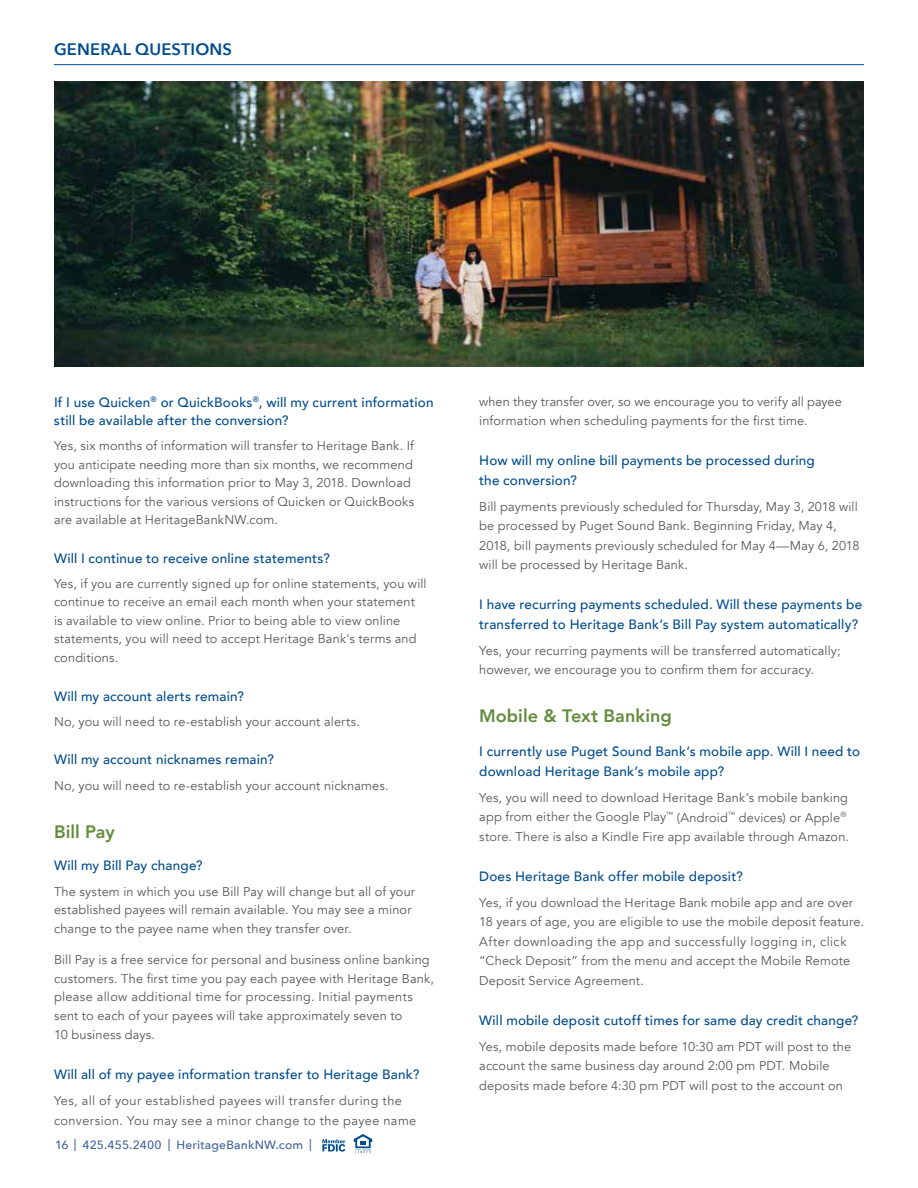
<style>
.page{position:relative;width:918px;height:1188px;background:#fff}
.page>*{position:absolute;margin:0;border:0;box-sizing:border-box;transform-origin:0 0}
.t1{font:800 18px "Avenir";color:#638c3d}
.t2{font:600 16.5px "Avenir Next";letter-spacing:.01em;color:#004c8d}
.t3{font:500 13.5px/19.5px "Avenir";letter-spacing:.015em;color:#004c8d}
.t4{font:12.75px/19.5px "Avenir";letter-spacing:.015em;color:#58595b}
.t5{font:12.75px/19.5px "Avenir";letter-spacing:.035em;color:#58595b}
.t6{font:500 12px "Avenir Next";letter-spacing:.015em;color:#41639c}
</style>
<div class="page">
<svg style="left:322px;top:1139px;width:23px;height:13px"></svg>
<svg style="left:354px;top:1134px;width:18px;height:19px"></svg>
<hr style="left:54px;top:64px;width:810px;height:1px;background:#004c8d">
<img style="left:54px;top:81px;width:810px;height:285px">
<p class="t2" style="left:54px;top:35px;width:180px">GENERAL QUESTIONS</p>
<p class="t3" style="left:54px;top:392px;width:381px;line-height:18.5px">If I use Quicken<sup>®</sup> or QuickBooks<sup>®</sup>, will my current information still be available after the conversion?</p>
<p class="t4" style="left:54px;top:437px;width:362px;line-height:18.5px">Yes, six months of information will transfer to Heritage Bank. If you anticipate needing more than six months, we recommend downloading this information prior to May 3, 2018. Download instructions for the various versions of Quicken or QuickBooks are available at HeritageBankNW.com.</p>
<p class="t3" style="left:54px;top:548px;width:277px">Will I continue to receive online statements?</p>
<p class="t4" style="left:54px;top:575px;width:374px;line-height:18.5px">Yes, if you are currently signed up for online statements, you will continue to receive an email each month when your statement is available to view online. Prior to being able to view online statements, you will need to accept Heritage Bank's terms and conditions.</p>
<p class="t3" style="left:54px;top:685px;width:191px">Will my account alerts remain?</p>
<p class="t4" style="left:54px;top:712px;width:308px">No, you will need to re-establish your account alerts.</p>
<p class="t3" style="left:54px;top:749px;width:222px">Will my account nicknames remain?</p>
<p class="t4" style="left:54px;top:776px;width:336px">No, you will need to re-establish your account nicknames.</p>
<h1 class="t1" style="left:54px;top:817px;width:62px">Bill Pay</h1>
<p class="t3" style="left:54px;top:855px;width:150px">Will my Bill Pay change?</p>
<p class="t4" style="left:54px;top:882px;width:363px;line-height:18.5px">The system in which you use Bill Pay will change but all of your established payees will remain available. You may see a minor change to the payee name when they transfer over.</p>
<p class="t4" style="left:54px;top:951px;width:381px;line-height:18.8px">Bill Pay is a free service for personal and business online banking customers. The first time you pay each payee with Heritage Bank, please allow additional time for processing. Initial payments sent to each of your payees will take approximately seven to<br>10 business days.</p>
<p class="t3" style="left:54px;top:1064px;width:367px">Will all of my payee information transfer to Heritage Bank?</p>
<p class="t5" style="left:54px;top:1091px;width:364px">Yes, all of your established payees will transfer during the conversion. You may see a minor change to the payee name</p>
<p class="t6" style="left:55px;top:1135px;width:258px">16 | 425.455.2400 | HeritageBankNW.com |</p>
<p class="t4" style="left:479px;top:392px;width:364px">when they transfer over, so we encourage you to verify all payee information when scheduling payments for the first time.</p>
<p class="t3" style="left:479px;top:450px;width:337px">How will my online bill payments be processed during the conversion?</p>
<p class="t4" style="left:479px;top:497px;width:382px">Bill payments previously scheduled for Thursday, May 3, 2018 will be processed by Puget Sound Bank. Beginning Friday, May 4, 2018, bill payments previously scheduled for May 4—May 6, 2018 will be processed by Heritage Bank.</p>
<p class="t3" style="left:479px;top:594px;width:384px">I have recurring payments scheduled. Will these payments be transferred to Heritage Bank’s Bill Pay system automatically?</p>
<p class="t4" style="left:479px;top:641px;width:363px">Yes, your recurring payments will be transferred automatically; however, we encourage you to confirm them for accuracy.</p>
<h1 class="t1" style="left:479px;top:702px;width:194px">Mobile &amp; Text Banking</h1>
<p class="t3" style="left:479px;top:741px;width:382px">I currently use Puget Sound Bank’s mobile app. Will I need to download Heritage Bank’s mobile app?</p>
<p class="t4" style="left:479px;top:788px;width:371px">Yes, you will need to download Heritage Bank’s mobile banking app from either the Google Play<sup>™</sup> (Android<sup>™</sup> devices) or Apple<sup>® </sup>store. There is also a Kindle Fire app available through Amazon.</p>
<p class="t3" style="left:479px;top:866px;width:265px">Does Heritage Bank offer mobile deposit?</p>
<p class="t4" style="left:479px;top:893px;width:386px">Yes, if you download the Heritage Bank mobile app and are over 18 years of age, you are eligible to use the mobile deposit feature.<br>After downloading the app and successfully logging in, click “Check Deposit” from the menu and accept the Mobile Remote Deposit Service Agreement.</p>
<p class="t3" style="left:479px;top:1010px;width:381px">Will mobile deposit cutoff times for same day credit change?</p>
<p class="t4" style="left:479px;top:1037px;width:373px">Yes, mobile deposits made before 10:30 am PDT will post to the account the same business day around 2:00 pm PDT. Mobile deposits made before 4:30 pm PDT will post to the account on</p>
</div>
